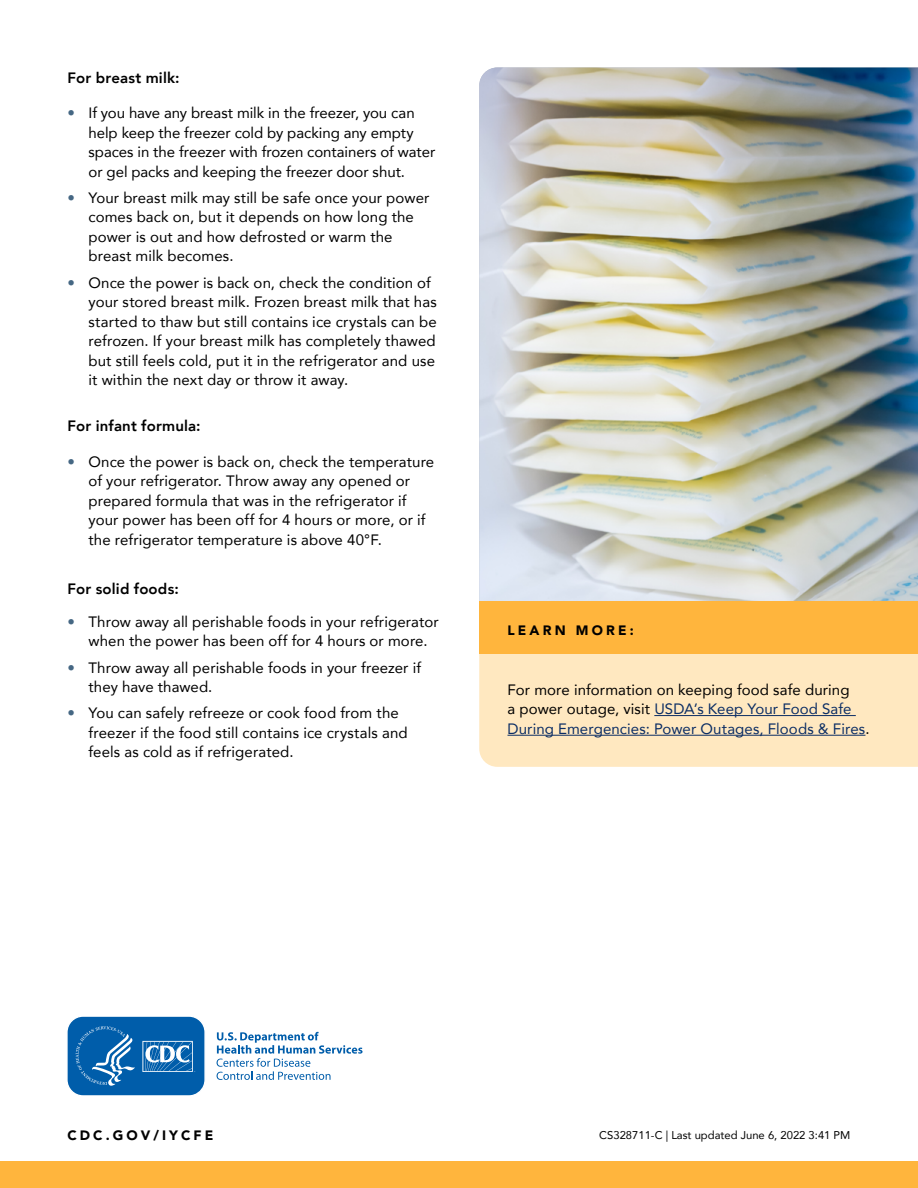
<style>
.page{position:relative;width:918px;height:1188px;background:#fff}
.page>*{position:absolute;margin:0;border:0;box-sizing:border-box;transform-origin:0 0}
.t1{font:15px/19.5px "Avenir";letter-spacing:.005em;color:#000}
.Paragraph{font:15px/19.6px "Avenir";letter-spacing:.005em;color:#0b2d64}
.Paragraph-2{font:800 15px "Avenir";letter-spacing:.01em;color:#000}
.t2{font:900 13.5px "Avenir LT Std";letter-spacing:.225em;color:#000}
.t3{font:11.25px "Avenir";color:#000}
.s1{color:#456783}
.s2{color:#000}
</style>
<div class="page">
<div style="left:0;top:1161px;width:918px;height:27px;background:#ffb53d"></div>
<img style="left:479px;top:68px;width:439px;height:534px">
<div style="left:479px;top:654px;width:439px;height:113px;background:#ffe8c0"></div>
<div style="left:479px;top:602px;width:439px;height:52px;background:#ffb53d"></div>
<svg style="left:217px;top:1032px;width:146px;height:48px"></svg>
<svg style="left:67px;top:1016px;width:138px;height:80px;background:#2574b6"></svg>
<hr style="left:654px;top:715px;width:202px;height:1px;background:#0b2d64">
<hr style="left:508px;top:735px;width:357px;height:1px;background:#0b2d64">
<p class="Paragraph-2" style="left:68px;top:66px;width:114px">For breast milk:</p>
<p class="t1" style="left:88px;top:103px;width:348px;text-indent:-21px"><span class="s1">•</span> If you have any breast milk in the freezer, you can help keep the freezer cold by packing any empty spaces in the freezer with frozen containers of water or gel packs and keeping the freezer door shut.</p>
<p class="t1" style="left:88px;top:188px;width:342px;text-indent:-21px"><span class="s1">•</span> Your breast milk may still be safe once your power comes back on, but it depends on how long the power is out and how defrosted or warm the breast milk becomes.</p>
<p class="t1" style="left:88px;top:272px;width:350px;text-indent:-21px"><span class="s1">•</span> Once the power is back on, check the condition of your stored breast milk. Frozen breast milk that has started to thaw but still contains ice crystals can be refrozen. If your breast milk has completely thawed but still feels cold, put it in the refrigerator and use it within the next day or throw it away.</p>
<p class="Paragraph-2" style="left:68px;top:414px;width:135px">For infant formula:</p>
<p class="t1" style="left:88px;top:452px;width:347px;text-indent:-21px"><span class="s1">•</span> Once the power is back on, check the temperature of your refrigerator. Throw away any opened or prepared formula that was in the refrigerator if your power has been off for 4 hours or more, or if the refrigerator temperature is above 40°F.</p>
<h3 class="Paragraph-2" style="left:68px;top:577px;width:113px">For solid foods:</h3>
<p class="t1" style="left:88px;top:611px;width:352px;text-indent:-21px"><span class="s1">•</span> Throw away all perishable foods in your refrigerator when the power has been off for 4 hours or more.</p>
<p class="t1" style="left:88px;top:657px;width:334px;text-indent:-21px"><span class="s1">•</span> Throw away all perishable foods in your freezer if they have thawed.</p>
<p class="t1" style="left:88px;top:703px;width:321px;text-indent:-21px"><span class="s1">•</span> You can safely refreeze or cook food from the freezer if the food still contains ice crystals and feels as cold as if refrigerated.</p>
<h4 class="t2" style="left:508px;top:622px;width:128px">LEARN MORE:</h4>
<p class="Paragraph" style="left:508px;top:679px;width:364px"><span class="s2">For more information on keeping food safe during<br>a power outage, visit</span> USDA’s Keep Your Food Safe<br>During Emergencies: Power Outages, Floods &amp; Fires<span class="s2">.</span></p>
<p class="t2" style="left:68px;top:1127px;width:147px">CDC.GOV/IYCFE</p>
<p class="t3" style="left:599px;top:1126px;width:253px">CS328711-C | Last updated June 6, 2022 3:41 PM</p>
</div>
